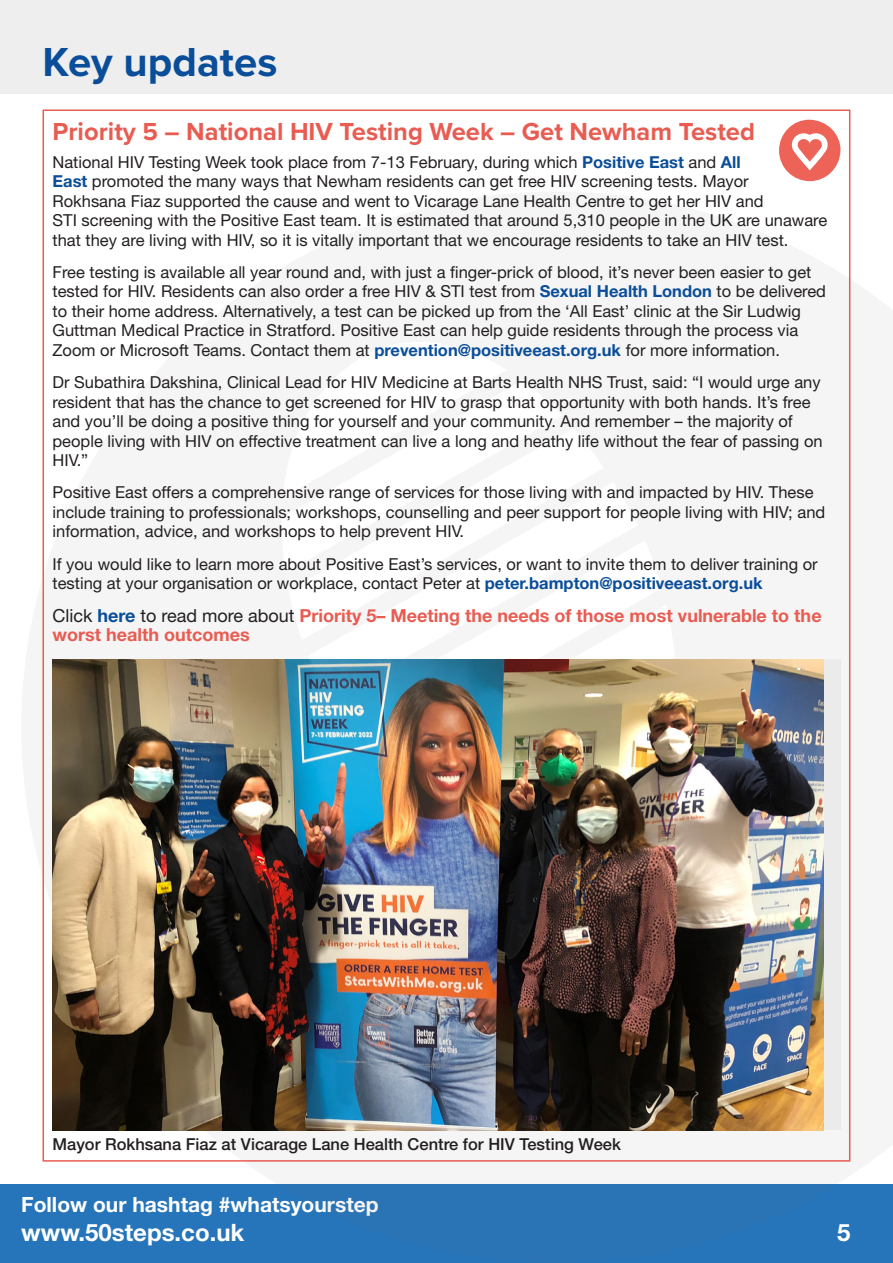
<style>
.page{position:relative;width:893px;height:1263px;background:#fff}
.page>*{position:absolute;margin:0;border:0;box-sizing:border-box;transform-origin:0 0}
.t1{font:700 42px "Proxima Nova";color:#0a4d99}
.Step_subhead{font:700 25.5px "Proxima Nova";color:#e85c52}
.t2{font:700 24px "Helvetica Neue LT Std";color:#fff}
.t3{font:700 21px "Helvetica Neue LT Std";color:#fff}
.Body{font:700 18px/19.5px "Helvetica Neue LT Std";color:#e85c52}
.Body-2{font:16.5px/19.5px "Helvetica Neue LT Std";color:#231f20}
.Body-3{font:500 16.5px "Helvetica Neue LT Std";color:#231f20}
.s1{font-weight:700;color:#0a4d99}
.s2{font-weight:400;color:#231f20}
.s3{color:#0a4d99}
</style>
<div class="page">
<div style="left:0;top:1184px;width:893px;height:79px;background:#2675ba"></div>
<svg style="left:469px;top:904px;width:382px;height:254px;fill:#f5f5f5"></svg>
<div style="left:53px;top:659px;width:787px;height:471px;background:#ebebeb"></div>
<img style="left:53px;top:659px;width:770px;height:471px">
<div style="left:0;top:0;width:893px;height:94px;background:#eeeeef"></div>
<div style="left:779px;top:120px;width:61px;height:61px;background:#ed6357;border-radius:50%"></div>
<svg style="left:791px;top:133px;width:37px;height:37px"></svg>
<p class="t1" style="left:43px;top:30px;width:236px">Key updates</p>
<p class="Step_subhead" style="left:53px;top:112px;width:704px">Priority 5 – National HIV Testing Week – Get Newham Tested</p>
<p class="Body-2" style="left:53px;top:152px;width:776px">National HIV Testing Week took place from 7-13 February, during which <span class="s1">Positive East</span> and <span class="s1">All<br>East</span> promoted the many ways that Newham residents can get free HIV screening tests. Mayor<br>Rokhsana Fiaz supported the cause and went to Vicarage Lane Health Centre to get her HIV and<br>STI screening with the Positive East team. It is estimated that around 5,310 people in the UK are unaware that they are living with HIV, so it is vitally important that we encourage residents to take an HIV test.</p>
<p class="Body-2" style="left:53px;top:262px;width:775px">Free testing is available all year round and, with just a finger-prick of blood, it’s never been easier to get tested for HIV. Residents can also order a free HIV &amp; STI test from <span class="s1">Sexual Health London</span> to be delivered to their home address. Alternatively, a test can be picked up from the ‘All East’ clinic at the Sir Ludwig Guttman Medical Practice in Stratford. Positive East can help guide residents through the process via Zoom or Microsoft Teams. Contact them at <span class="s1">prevention@positiveeast.org.uk</span> for more information.</p>
<p class="Body-2" style="left:53px;top:372px;width:772px">Dr Subathira Dakshina, Clinical Lead for HIV Medicine at Barts Health NHS Trust, said: “I would urge any resident that has the chance to get screened for HIV to grasp that opportunity with both hands. It’s free and you’ll be doing a positive thing for yourself and your community. And remember – the majority of people living with HIV on effective treatment can live a long and heathy life without the fear of passing on HIV.”</p>
<p class="Body-2" style="left:53px;top:483px;width:774px">Positive East offers a comprehensive range of services for those living with and impacted by HIV. These include training to professionals; workshops, counselling and peer support for people living with HIV; and information, advice, and workshops to help prevent HIV.</p>
<p class="Body-2" style="left:53px;top:554px;width:767px">If you would like to learn more about Positive East’s services, or want to invite them to deliver training or testing at your organisation or workplace, contact Peter at <span class="s1">peter.bampton@positiveeast.org.uk</span></p>
<p class="Body" style="left:53px;top:605px;width:771px"><span class="s2">Click</span> <span class="s3">here</span> <span class="s2">to read more about</span> Priority 5– Meeting the needs of those most vulnerable to the worst health outcomes</p>
<p class="Body-3" style="left:53px;top:1134px;width:570px">Mayor Rokhsana Fiaz at Vicarage Lane Health Centre for HIV Testing Week</p>
<p class="t3" style="left:21px;top:1191px;width:359px">Follow our hashtag #whatsyourstep</p>
<h3 class="t2" style="left:21px;top:1217px;width:225px">www.50steps.co.uk</h3>
<h3 class="t2" style="left:837px;top:1217px;width:15px">5</h3>
</div>
